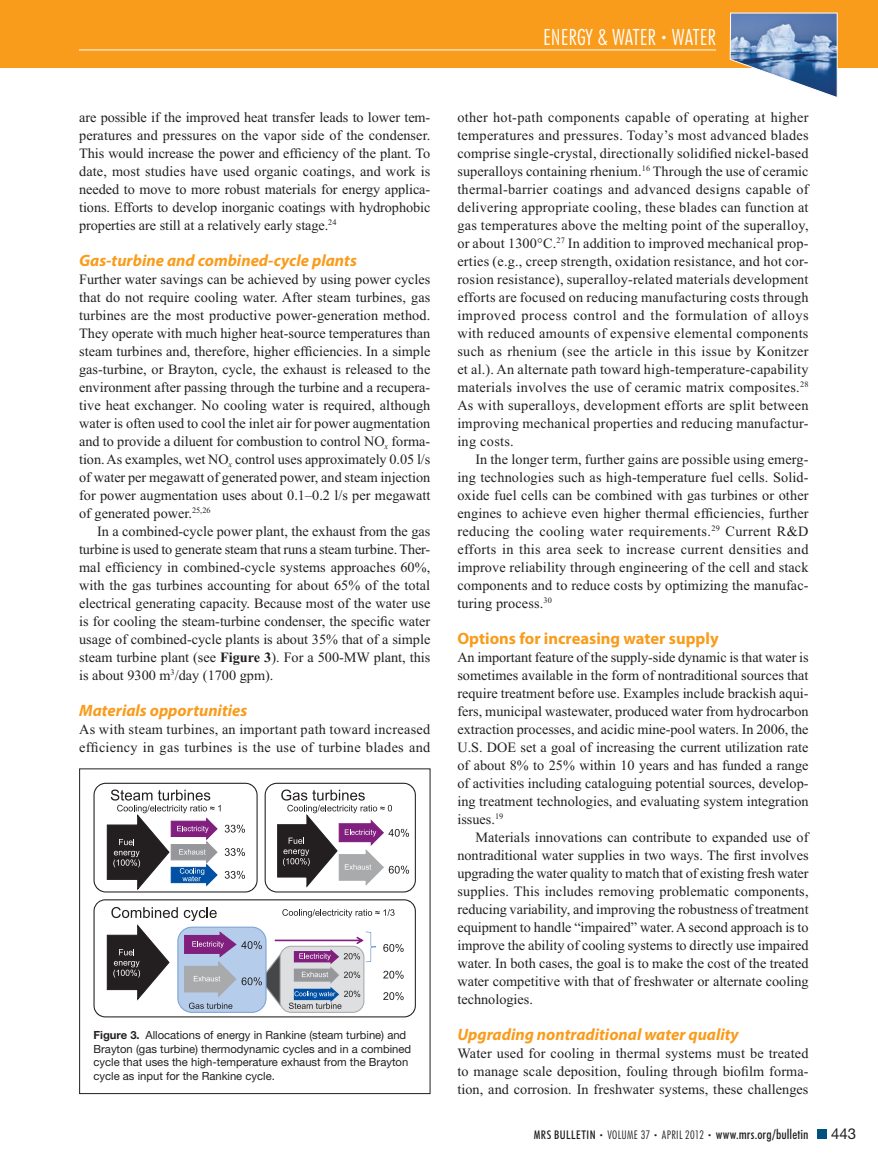
<style>
.page{position:relative;width:878px;height:1175px;background:#fff}
.page>*{position:absolute;margin:0;border:0;box-sizing:border-box;transform-origin:0 0}
.t1{font:300 condensed 22.5px "Futura BT";color:#fff}
.t2{font:italic 700 16.5px "Myriad Pro";color:#f99c1c}
.t3{font:700 16.5px "Myriad Pro";color:#f99c1c}
.t4{font:15px "Helvetica Neue LT Std";color:#231f20}
.t5{font:14.25px/18px "Times New Roman";color:#231f20;text-align:justify}
.t6{font:14.25px/18px "Times New Roman";letter-spacing:.02em;color:#231f20}
.t7{font:500 condensed 13.5px "Futura BT";letter-spacing:.01em;color:#231f20}
.t8{font:11.25px/13.5px "Helvetica Neue LT Std";color:#231f20}
.s1{font-weight:700}
.s2{font-size:12px}
.s3{font-weight:300;font-size:7.5px}
.s4{font-weight:300;font-size:12px}
</style>
<div class="page">
<div style="left:0;top:0;width:878px;height:68px;background:#f99c1c"></div>
<div style="left:817px;top:1130px;width:9px;height:8px;background:#005080"></div>
<hr style="left:79px;top:50px;width:637px;height:1px;background:#fff">
<svg style="left:729px;top:12px;width:108px;height:85px"></svg>
<svg style="left:93px;top:782px;width:164px;height:110px"></svg>
<svg style="left:264px;top:782px;width:152px;height:110px"></svg>
<svg style="left:93px;top:899px;width:323px;height:118px"></svg>
<div style="left:79px;top:768px;width:351px;height:326px;border:1px solid #231f20"></div>
<p class="t5" style="left:79px;top:109px;width:353px">are possible if the improved heat transfer leads to lower tem&shy;peratures and pressures on the vapor side of the condenser.<br>This would increase the power and efficiency of the plant. To date, most studies have used organic coatings, and work is needed to move to more robust materials for energy applica&shy;tions. Efforts to develop inorganic coatings with hydrophobic properties are still at a relatively early stage. <sup>24</sup></p>
<p class="t2" style="left:79px;top:254px;width:279px">Gas-turbine and combined-cycle plants</p>
<p class="t5" style="left:79px;top:271px;width:353px">Further water savings can be achieved by using power cycles that do not require cooling water. After steam turbines, gas turbines are the most productive power-generation method.<br>They operate with much higher heat-source temperatures than steam turbines and, therefore, higher efficiencies. In a simple gas-turbine, or Brayton, cycle, the exhaust is released to the environment after passing through the turbine and a recupera&shy;tive heat exchanger. No cooling water is required, although water is often used to cool the inlet air for power augmentation and to provide a diluent for combustion to control NO <sub>x</sub> forma&shy;tion. As examples, wet NO <sub>x</sub> control uses approximately 0.05 l/s of water per megawatt of generated power, and steam injection for power augmentation uses about 0.1–0.2 l/s per megawatt of generated power. <sup>25,26</sup></p>
<p class="t5" style="left:79px;top:523px;width:353px;text-indent:18px">In a combined-cycle power plant, the exhaust from the gas turbine is used to generate steam that runs a steam turbine. Ther&shy;mal efficiency in combined-cycle systems approaches 60%, with the gas turbines accounting for about 65% of the total electrical generating capacity. Because most of the water use is for cooling the steam-turbine condenser, the specific water usage of combined-cycle plants is about 35% that of a simple steam turbine plant (see <span class="s1">Figure 3</span> ). For a 500-MW plant, this is about 9300 m <sup>3</sup> /day (1700 gpm).</p>
<p class="t2" style="left:79px;top:704px;width:170px">Materials opportunities</p>
<p class="t6" style="left:79px;top:721px;width:353px">As with steam turbines, an important path toward increased efficiency in gas turbines is the use of turbine blades and</p>
<p class="t8" style="left:93px;top:1029px;width:319px"><span class="s1">Figure 3.</span> Allocations of energy in Rankine (steam turbine) and Brayton (gas turbine) thermodynamic cycles and in a combined cycle that uses the high-temperature exhaust from the Brayton cycle as input for the Rankine cycle.</p>
<h1 class="t1" style="left:543px;top:29px;width:175px">ENERGY &amp; WATER <span class="s2">•</span> WATER</h1>
<p class="t5" style="left:457px;top:109px;width:353px">other hot-path components capable of operating at higher temperatures and pressures. Today’s most advanced blades comprise single-crystal, directionally solidified nickel-based superalloys containing rhenium. <sup>16</sup> Through the use of ceramic thermal-barrier coatings and advanced designs capable of delivering appropriate cooling, these blades can function at gas temperatures above the melting point of the superalloy, or about 1300°C. <sup>27</sup> In addition to improved mechanical prop&shy;erties (e.g., creep strength, oxidation resistance, and hot cor&shy;rosion resistance), superalloy-related materials development efforts are focused on reducing manufacturing costs through improved process control and the formulation of alloys with reduced amounts of expensive elemental components such as rhenium (see the article in this issue by Konitzer et al.). An alternate path toward high-temperature-capability materials involves the use of ceramic matrix composites. <sup>28<br></sup>As with superalloys, development efforts are split between improving mechanical properties and reducing manufactur&shy;ing costs.</p>
<p class="t5" style="left:457px;top:451px;width:353px;text-indent:18px">In the longer term, further gains are possible using emerg&shy;ing technologies such as high-temperature fuel cells. Solid&shy;oxide fuel cells can be combined with gas turbines or other engines to achieve even higher thermal efficiencies, further reducing the cooling water requirements. <sup>29</sup> Current R&amp;D efforts in this area seek to increase current densities and improve reliability through engineering of the cell and stack components and to reduce costs by optimizing the manufac&shy;turing process. <sup>30</sup></p>
<p class="t3" style="left:457px;top:632px;width:263px">Options for increasing water supply</p>
<p class="t5" style="left:457px;top:649px;width:353px">An important feature of the supply-side dynamic is that water is sometimes available in the form of nontraditional sources that require treatment before use. Examples include brackish aqui&shy;fers, municipal wastewater, produced water from hydrocarbon extraction processes, and acidic mine-pool waters. In 2006, the U.S. DOE set a goal of increasing the current utilization rate of about 8% to 25% within 10 years and has funded a range of activities including cataloguing potential sources, develop&shy;ing treatment technologies, and evaluating system integration issues. <sup>19</sup></p>
<p class="t5" style="left:457px;top:829px;width:353px;text-indent:18px">Materials innovations can contribute to expanded use of nontraditional water supplies in two ways. The first involves upgrading the water quality to match that of existing fresh water supplies. This includes removing problematic components, reducing variability, and improving the robustness of treatment equipment to handle “impaired” water. A second approach is to improve the ability of cooling systems to directly use impaired water. In both cases, the goal is to make the cost of the treated water competitive with that of freshwater or alternate cooling technologies.</p>
<p class="t2" style="left:457px;top:1028px;width:283px">Upgrading nontraditional water quality</p>
<p class="t5" style="left:457px;top:1045px;width:352px">Water used for cooling in thermal systems must be treated to manage scale deposition, fouling through biofilm forma&shy;tion, and corrosion. In freshwater systems, these challenges</p>
<p class="t7" style="left:533px;top:1126px;width:276px"><span class="s2">MRS BULLETIN</span> <span class="s3">•</span> <span class="s4">VOLUME 37</span> <span class="s3">•</span> <span class="s4">APRIL 2012</span> <span class="s3">•</span> www.mrs.org/bulletin</p>
<p class="t4" style="left:831px;top:1128px;width:27px">443</p>
</div>
